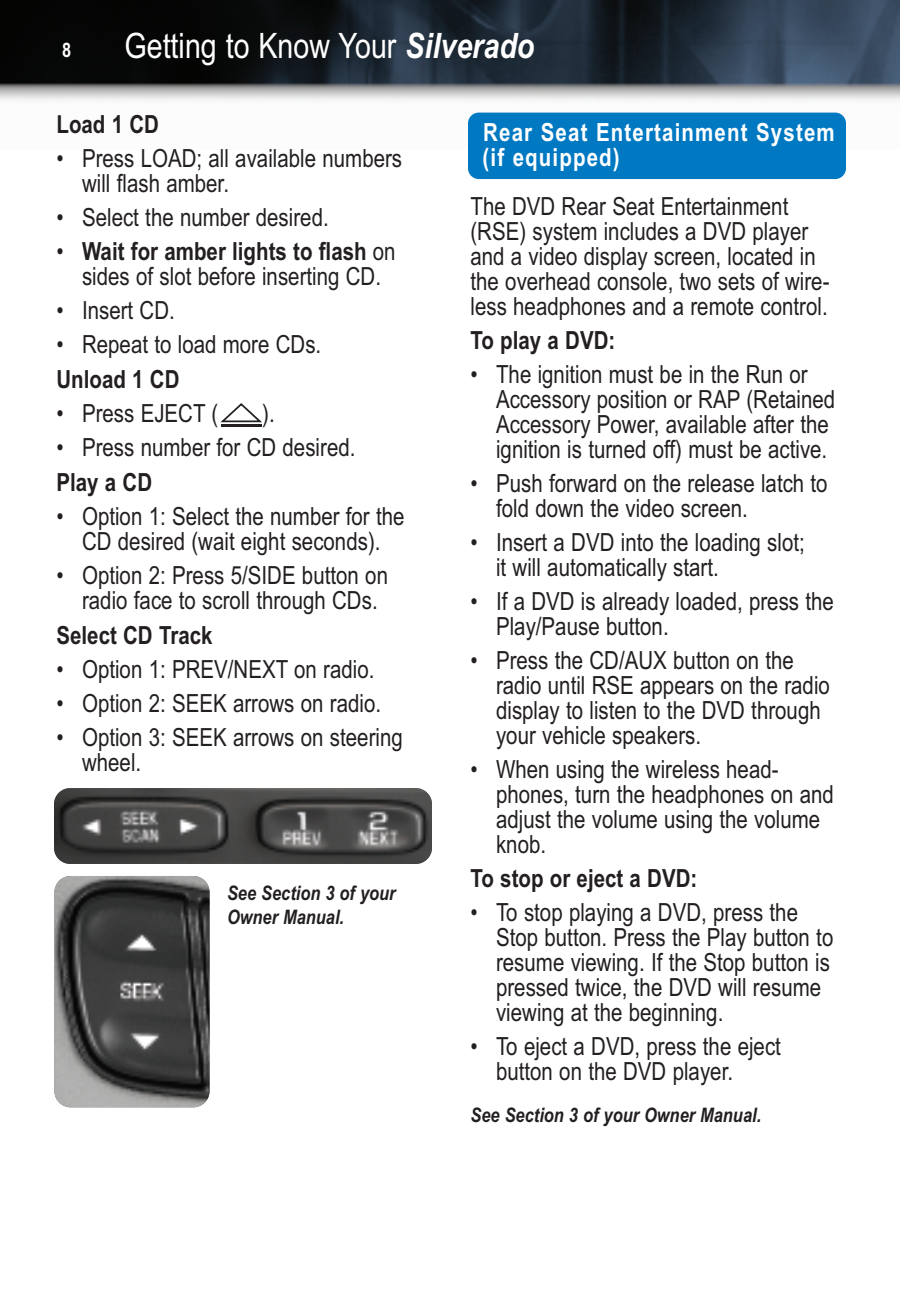
<style>
.page{position:relative;width:900px;height:1297px;background:#fff}
.page>*{position:absolute;margin:0;border:0;box-sizing:border-box;transform-origin:0 0}
.t1{font:35px "Arial Narrow";color:#fff}
.t2{font:25px/25px "Arial Narrow";color:#231f20}
.t3{font:700 25px "Arial Narrow";color:#231f20}
.t4{font:700 25px/25px "Arial Narrow";letter-spacing:.045em;color:#fff}
.t5{font:italic 700 20px/24px "Arial Narrow";color:#231f20}
.t6{font:700 20px "Arial Narrow";color:#fff}
.s1{font-weight:700;font-style:italic}
.s2{font-weight:700}
</style>
<div class="page">
<img style="left:0;top:0;width:900px;height:121px">
<div style="left:468px;top:113px;width:378px;height:66px;background:#0079c2;border-radius:11px"></div>
<img style="left:54px;top:788px;width:378px;height:75px;border-radius:16px">
<img style="left:54px;top:875px;width:156px;height:231px;border-radius:16px">
<svg style="left:220px;top:403px;width:41px;height:20px"></svg>
<hr style="left:221px;top:424px;width:40px;height:3px;background:#231f20">
<p class="t6" style="left:62px;top:38px;width:11px">8</p>
<h1 class="t1" style="left:124px;top:25px;width:412px">Getting to Know Your <span class="s1">Silverado</span></h1>
<p class="t3" style="left:57px;top:110px;width:104px">Load 1 CD</p>
<p class="t2" style="left:82px;top:146px;width:322px;text-indent:-26px">• Press LOAD; all available numbers will flash amber.</p>
<p class="t2" style="left:57px;top:205px;width:274px">• Select the number desired.</p>
<p class="t2" style="left:57px;top:239px;width:341px;text-align:center">• <span class="s2">Wait for amber lights to flash</span> on sides of slot before inserting CD.</p>
<p class="t2" style="left:57px;top:298px;width:120px">• Insert CD.</p>
<p class="t2" style="left:57px;top:332px;width:266px">• Repeat to load more CDs.</p>
<p class="t3" style="left:57px;top:365px;width:125px">Unload 1 CD</p>
<p class="t2" style="left:57px;top:401px;width:163px">• Press EJECT (</p>
<p class="t2" style="left:262px;top:401px;width:14px">).</p>
<p class="t2" style="left:57px;top:435px;width:301px">• Press number for CD desired.</p>
<p class="t3" style="left:57px;top:467px;width:97px">Play a CD</p>
<p class="t2" style="left:57px;top:504px;width:350px;text-align:center">• Option 1: Select the number for the<br>CD desired (wait eight seconds).</p>
<p class="t2" style="left:82px;top:563px;width:308px;text-indent:-26px">• Option 2: Press 5/SIDE button on radio face to scroll through CDs.</p>
<p class="t3" style="left:57px;top:620px;width:158px">Select CD Track</p>
<p class="t2" style="left:57px;top:656px;width:320px">• Option 1: PREV/NEXT on radio.</p>
<p class="t2" style="left:57px;top:690px;width:326px">• Option 2: SEEK arrows on radio.</p>
<p class="t2" style="left:82px;top:724px;width:322px;text-indent:-26px">• Option 3: SEEK arrows on steering wheel.</p>
<p class="t5" style="left:227px;top:881px;width:170px">See Section 3 of your<br>Owner Manual.</p>
<p class="t4" style="left:483px;top:120px;width:354px">Rear Seat Entertainment System (if equipped)</p>
<p class="t2" style="left:470px;top:193px;width:361px">The DVD Rear Seat Entertainment (RSE) system includes a DVD player and a video display screen, located in the overhead console, two sets of wire&shy;less headphones and a remote control.</p>
<p class="t3" style="left:470px;top:325px;width:146px">To play a DVD:</p>
<p class="t2" style="left:496px;top:361px;width:341px;text-indent:-26px">• The ignition must be in the Run or Accessory position or RAP (Retained Accessory Power, available after the ignition is turned off) must be active.</p>
<p class="t2" style="left:496px;top:470px;width:333px;text-indent:-26px">• Push forward on the release latch to fold down the video screen.</p>
<p class="t2" style="left:496px;top:529px;width:310px;text-indent:-26px">• Insert a DVD into the loading slot; it will automatically start.</p>
<p class="t2" style="left:496px;top:588px;width:339px;text-indent:-26px">• If a DVD is already loaded, press the<br>Play/Pause button.</p>
<p class="t2" style="left:496px;top:647px;width:335px;text-indent:-26px">• Press the CD/AUX button on the radio until RSE appears on the radio display to listen to the DVD through your vehicle speakers.</p>
<p class="t2" style="left:496px;top:756px;width:339px;text-indent:-26px">• When using the wireless head&shy;phones, turn the headphones on and adjust the volume using the volume knob.</p>
<p class="t3" style="left:470px;top:863px;width:228px">To stop or eject a DVD:</p>
<p class="t2" style="left:496px;top:899px;width:339px;text-indent:-26px">• To stop playing a DVD, press the Stop button. Press the Play button to resume viewing. If the Stop button is pressed twice, the DVD will resume viewing at the beginning.</p>
<p class="t2" style="left:496px;top:1033px;width:286px;text-indent:-26px">• To eject a DVD, press the eject button on the DVD player.</p>
<p class="t5" style="left:470px;top:1102px;width:292px">See Section 3 of your Owner Manual.</p>
</div>
